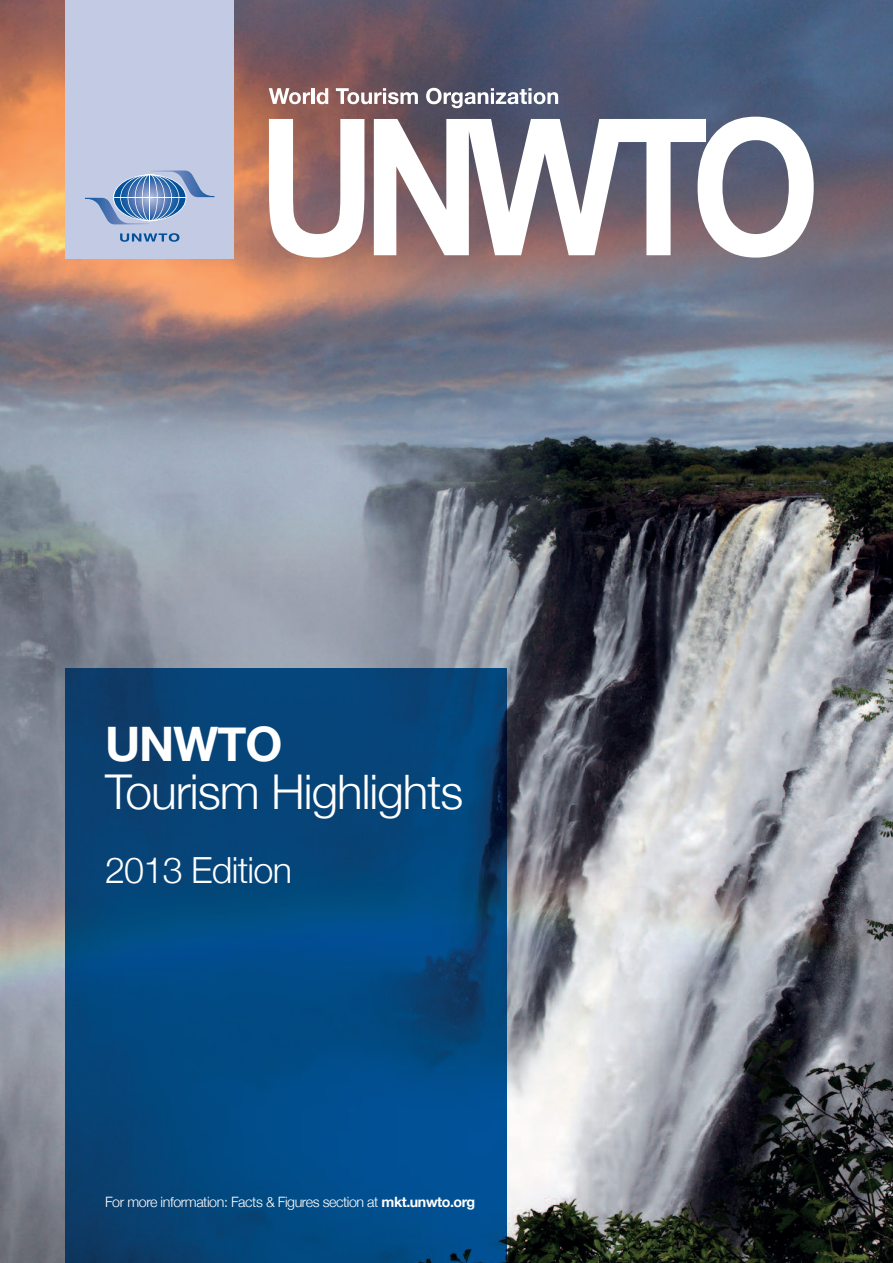
<style>
.page{position:relative;width:893px;height:1263px;background:#fff}
.page>*{position:absolute;margin:0;border:0;box-sizing:border-box;transform-origin:0 0}
.t1{font:300 47.55px "Helvetica Neue";letter-spacing:-.02em;color:#fff}
.t2{font:700 47.55px "Helvetica Neue";letter-spacing:-.02em;color:#fff}
.t3{font:300 36px "Helvetica Neue";letter-spacing:-.02em;color:#fff}
.t4{font:300 14.25px "Helvetica Neue";letter-spacing:-.03em;color:#fff}
.s1{font-size:48px}
.s2{font-weight:700}
</style>
<div class="page">
<img style="left:0;top:0;width:892px;height:1263px">
<img style="left:66px;top:669px;width:440px;height:594px">
<svg style="left:269px;top:119px;width:95px;height:139px"></svg>
<svg style="left:374px;top:119px;width:324px;height:136px"></svg>
<svg style="left:698px;top:117px;width:116px;height:141px"></svg>
<svg style="left:269px;top:88px;width:41px;height:16px"></svg>
<hr style="left:312px;top:88px;width:3px;height:16px;background:#fff">
<svg style="left:317px;top:88px;width:11px;height:16px"></svg>
<svg style="left:336px;top:88px;width:82px;height:16px"></svg>
<svg style="left:426px;top:88px;width:132px;height:20px"></svg>
<div style="left:66px;top:0;width:168px;height:258px;background:#c3cbe4"></div>
<svg style="left:120px;top:233px;width:59px;height:9px"></svg>
<svg style="left:85px;top:170px;width:130px;height:55px"></svg>
<h1 class="t2" style="left:105px;top:714px;width:179px">UNWTO</h1>
<h1 class="t1" style="left:105px;top:763px;width:360px"><span class="s1">Tourism H</span>ighlights</h1>
<h2 class="t3" style="left:105px;top:848px;width:189px">2013 Edition</h2>
<p class="t4" style="left:105px;top:1194px;width:372px">For more information: Facts &amp; Figures section at <span class="s2">mkt.unwto.org</span></p>
</div>
